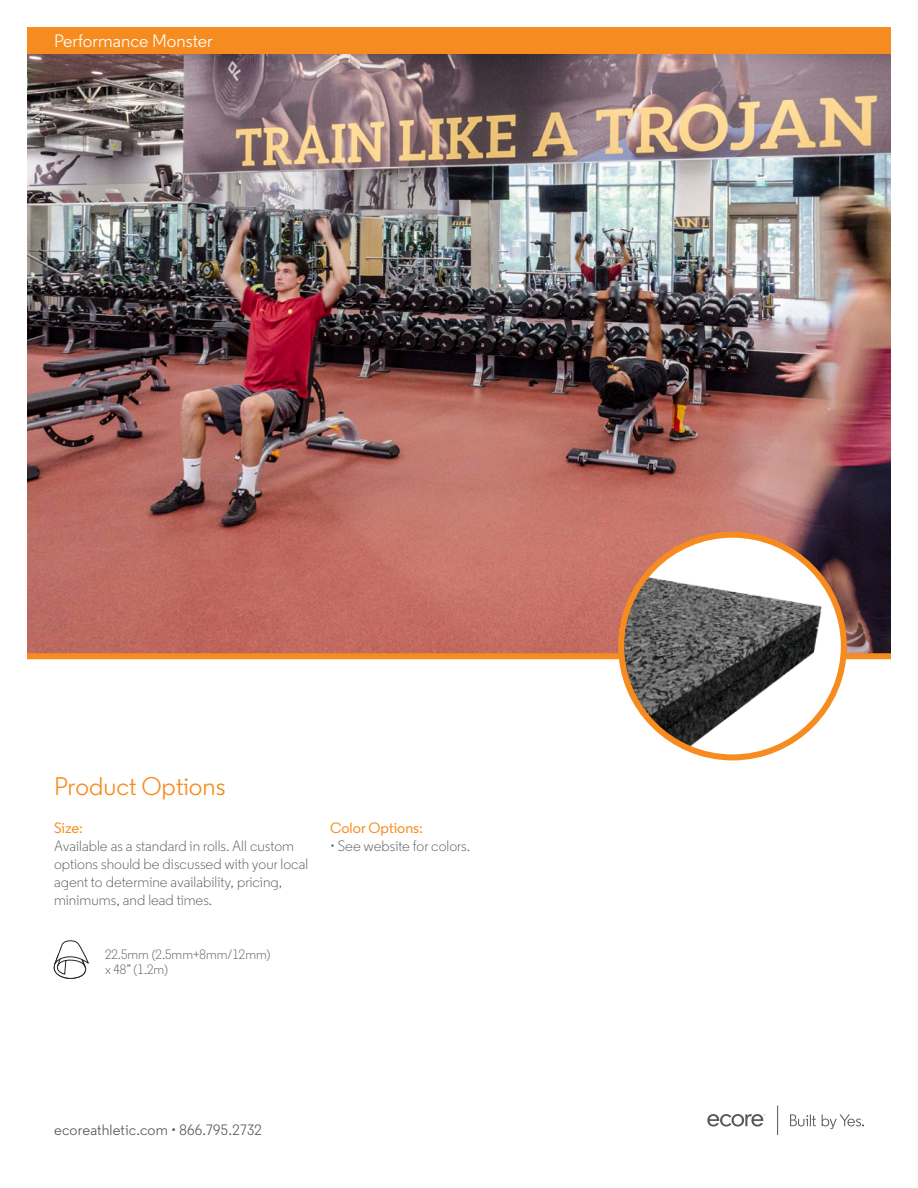
<style>
.page{position:relative;width:918px;height:1188px;background:#fff}
.page>*{position:absolute;margin:0;border:0;box-sizing:border-box;transform-origin:0 0}
.t1{font:25.5px "Regular";color:#f68b1f}
.t2{font:18px "Regular";color:#fff}
.t3{font:300 15px/18px "Regular";color:#56575a}
.t4{font:15px "Regular";letter-spacing:.01em;color:#56575a}
.t5{font:500 15px "Regular";color:#f68b1f}
.t6{font:300 13.5px/15px "Regular";color:#56575a}
</style>
<div class="page">
<img style="left:27px;top:54px;width:864px;height:599px">
<div style="left:27px;top:27px;width:864px;height:27px;background:#f68b1f"></div>
<div style="left:27px;top:653px;width:864px;height:6px;background:#f68b1f"></div>
<img style="left:621px;top:535px;width:223px;height:222px;border-radius:111px">
<div style="left:618px;top:532px;width:229px;height:228px;border:6px solid #f68b1f;border-radius:50%"></div>
<svg style="left:790px;top:1114px;width:26px;height:12px"></svg>
<svg style="left:822px;top:1114px;width:42px;height:15px"></svg>
<svg style="left:707px;top:1114px;width:58px;height:13px"></svg>
<svg style="left:777px;top:1106px;width:1px;height:29px"></svg>
<svg style="left:53px;top:940px;width:36px;height:39px"></svg>
<p class="t2" style="left:54px;top:29px;width:160px">Performance Monster</p>
<p class="t1" style="left:54px;top:770px;width:173px">Product Options</p>
<p class="t5" style="left:54px;top:818px;width:31px">Size:</p>
<p class="t3" style="left:54px;top:837px;width:256px">Available as a standard in rolls. All custom options should be discussed with your local agent to determine availability, pricing, minimums, and lead times.</p>
<p class="t6" style="left:105px;top:947px;width:167px">22.5mm (2.5mm+8mm/12mm) x 48” (1.2m)</p>
<p class="t5" style="left:330px;top:818px;width:95px">Color Options:</p>
<p class="t3" style="left:330px;top:837px;width:142px">• See website for colors.</p>
<p class="t4" style="left:54px;top:1121px;width:209px">ecoreathletic.com • 866.795.2732</p>
</div>
